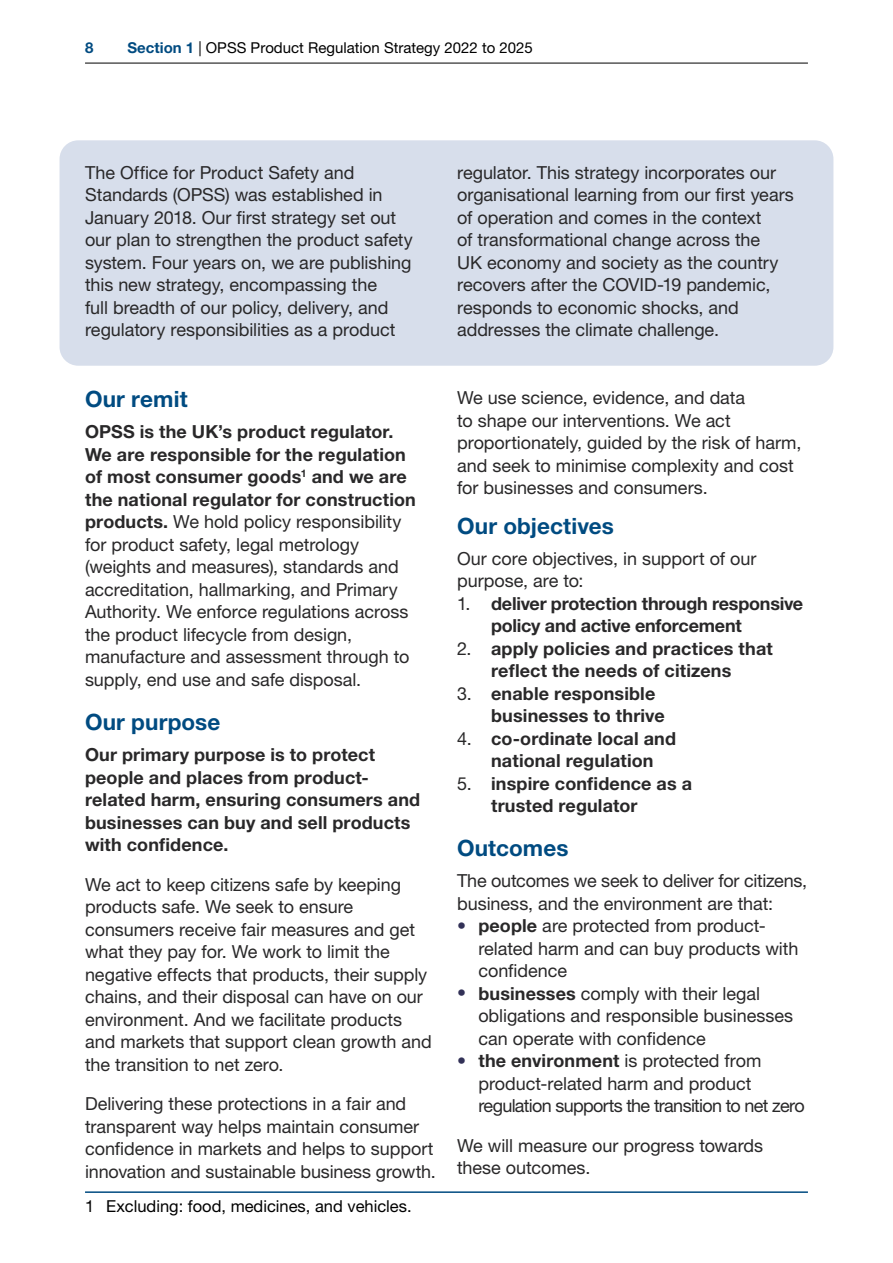
<style>
.page{position:relative;width:893px;height:1263px;background:#fff}
.page>*{position:absolute;margin:0;border:0;box-sizing:border-box;transform-origin:0 0}
.Heading_2{font:700 22.5px "Helvetica Neue LT Pro";letter-spacing:.005em;color:#004b81}
.Body_copy{font:18px/22.5px "Helvetica Neue LT Pro";letter-spacing:-.005em;color:#292829}
.Body_numbered{font:700 18px/22.5px "Helvetica Neue LT Pro";letter-spacing:.005em;color:#292829}
.Body_copy-2{font:700 18px/22.5px "Helvetica Neue LT Pro";letter-spacing:.005em;color:#292829}
.Body_numbered-2{font:700 18px/22.5px "Helvetica Neue LT Pro";letter-spacing:-.015em;color:#292829}
.Footnote{font:16.5px "Helvetica Neue LT Pro";color:#000}
.t1{font:15px "Helvetica Neue LT Pro";color:#000}
.t2{font:700 15px "Helvetica Neue LT Pro";color:#004b81}
.s1{font-weight:700;color:#004b81}
.s2{font-weight:700}
.s3{font-weight:400}
.s4{font-weight:700;color:#323157}
</style>
<div class="page">
<hr style="left:85px;top:63px;width:723px;height:1px;background:#000">
<div style="left:60px;top:140px;width:773px;height:226px;background:#d7deeb;border-radius:19px"></div>
<hr style="left:85px;top:1191px;width:723px;height:2px;background:#004b81">
<p class="t2" style="left:85px;top:38px;width:10px">8</p>
<p class="t1" style="left:128px;top:38px;width:407px"><span class="s1">Section 1</span> | OPSS Product Regulation Strategy 2022 to 2025</p>
<p class="Body_copy" style="left:85px;top:161px;width:329px">The Office for Product Safety and Standards (OPSS) was established in January 2018. Our first strategy set out our plan to strengthen the product safety system. Four years on, we are publishing this new strategy, encompassing the<br>full breadth of our policy, delivery, and regulatory responsibilities as a product</p>
<p class="Body_copy" style="left:457px;top:161px;width:338px">regulator. This strategy incorporates our organisational learning from our first years of operation and comes in the context<br>of transformational change across the<br>UK economy and society as the country recovers after the COVID-19 pandemic, responds to economic shocks, and addresses the climate challenge.</p>
<h2 class="Heading_2" style="left:85px;top:385px;width:104px">Our remit</h2>
<p class="Body_copy" style="left:85px;top:420px;width:332px"><span class="s2">OPSS is the UK’s product regulator.<br>We are responsible for the regulation of most consumer goods</span><sup>1</sup> <span class="s2">and we are the national regulator for construction products.</span> We hold policy responsibility for product safety, legal metrology (weights and measures), standards and accreditation, hallmarking, and Primary Authority. We enforce regulations across the product lifecycle from design, manufacture and assessment through to supply, end use and safe disposal.</p>
<h2 class="Heading_2" style="left:85px;top:708px;width:137px">Our purpose</h2>
<p class="Body_copy-2" style="left:85px;top:743px;width:337px">Our primary purpose is to protect people and places from product&shy;related harm, ensuring consumers and businesses can buy and sell products with confidence.</p>
<p class="Body_copy" style="left:85px;top:873px;width:348px">We act to keep citizens safe by keeping products safe. We seek to ensure consumers receive fair measures and get what they pay for. We work to limit the negative effects that products, their supply chains, and their disposal can have on our environment. And we facilitate products and markets that support clean growth and the transition to net zero.</p>
<p class="Body_copy" style="left:85px;top:1092px;width:352px">Delivering these protections in a fair and transparent way helps maintain consumer confidence in markets and helps to support innovation and sustainable business growth.</p>
<p class="Footnote" style="left:85px;top:1196px;width:328px">1 Excluding: food, medicines, and vehicles.</p>
<p class="Body_copy" style="left:457px;top:386px;width:346px">We use science, evidence, and data<br>to shape our interventions. We act proportionately, guided by the risk of harm, and seek to minimise complexity and cost for businesses and consumers.</p>
<h2 class="Heading_2" style="left:457px;top:512px;width:158px">Our objectives</h2>
<p class="Body_copy" style="left:457px;top:547px;width:301px">Our core objectives, in support of our purpose, are to:</p>
<p class="Body_numbered-2" style="left:491px;top:591px;width:314px;text-indent:-34px"><span class="s3">1.</span> deliver protection through responsive policy and active enforcement</p>
<p class="Body_numbered" style="left:457px;top:636px;width:317px;text-align:center"><span class="s3">2.</span> apply policies and practices that reflect the needs of citizens</p>
<p class="Body_numbered" style="left:491px;top:681px;width:175px;text-indent:-34px"><span class="s3">3.</span> enable responsible businesses to thrive</p>
<p class="Body_numbered" style="left:491px;top:726px;width:186px;text-indent:-34px"><span class="s3">4.</span> co-ordinate local and national regulation</p>
<p class="Body_numbered" style="left:491px;top:771px;width:202px;text-indent:-34px"><span class="s3">5.</span> inspire confidence as a trusted regulator</p>
<h2 class="Heading_2" style="left:457px;top:834px;width:113px">Outcomes</h2>
<p class="Body_copy" style="left:457px;top:869px;width:352px">The outcomes we seek to deliver for citizens, business, and the environment are that:</p>
<p class="Body_copy" style="left:478px;top:914px;width:321px;text-indent:-21px"><span class="s4">•</span> <span class="s2">people</span> are protected from product&shy;related harm and can buy products with confidence</p>
<p class="Body_copy" style="left:478px;top:982px;width:316px;text-indent:-21px"><span class="s4">•</span> <span class="s2">businesses</span> comply with their legal obligations and responsible businesses can operate with confidence</p>
<p class="Body_copy" style="left:478px;top:1049px;width:328px;text-indent:-21px"><span class="s4">•</span> <span class="s2">the environment</span> is protected from product-related harm and product regulation supports the transition to net zero</p>
<p class="Body_copy" style="left:457px;top:1134px;width:308px">We will measure our progress towards these outcomes.</p>
</div>
